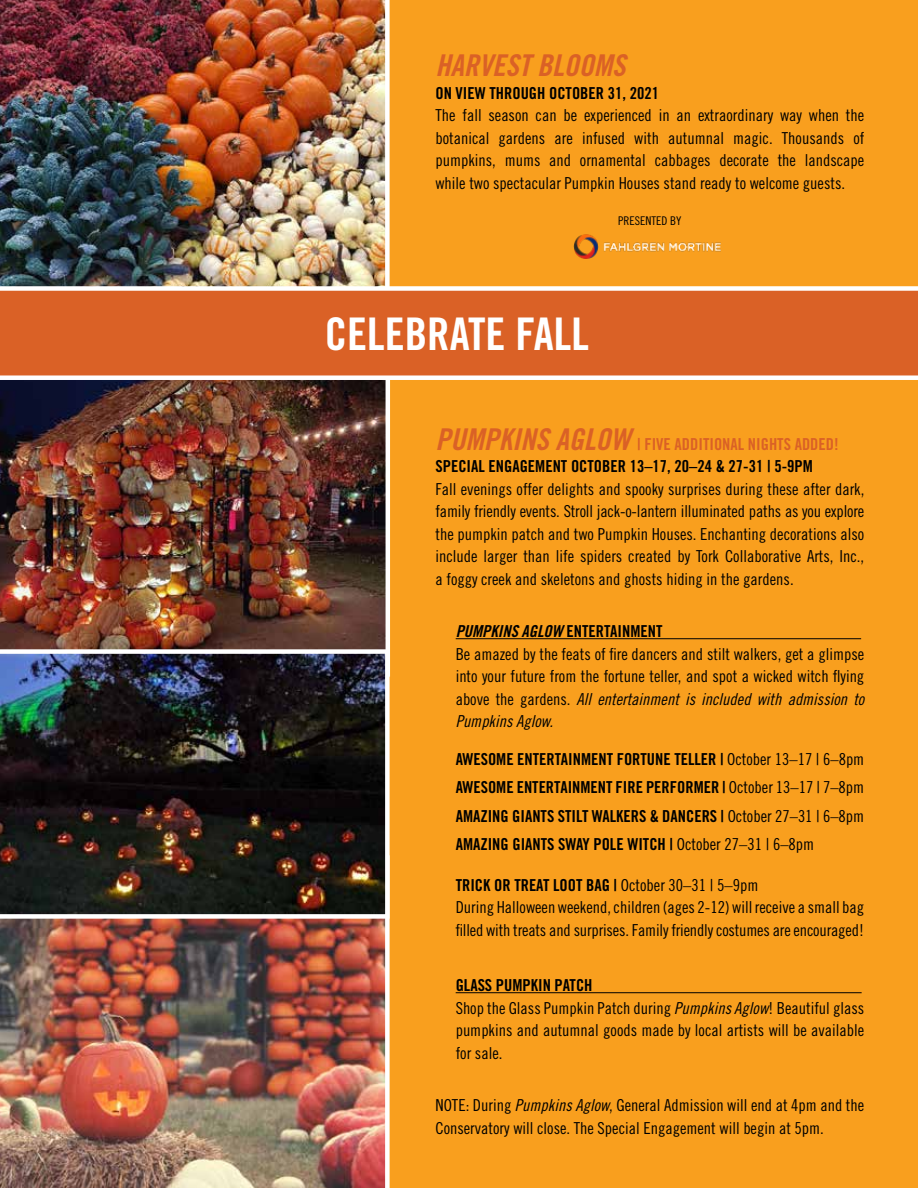
<style>
.page{position:relative;width:918px;height:1188px;background:#f99f1e}
.page>*{position:absolute;margin:0;border:0;box-sizing:border-box;transform-origin:0 0}
.t1{font:45px "Trade Gothic LT Std Bd Cn 20";color:#fff}
.t2{font:30px "Trade Gothic LT Std Bd Cn 20 Obl";color:#da6126}
.t3{font:16.5px/22.5px "Trade Gothic LT Std Cn 18";color:#000;text-align:justify}
.t4{font:16.5px/28.5px "Trade Gothic LT Std Bd Cn 20";color:#000}
.t5{font:16.5px/22.5px "Trade Gothic LT Std Cn 18 Obl";color:#000}
.t6{font:16.5px "Trade Gothic LT Std Bd Cn 20 Obl";color:#000}
.t7{font:12px "Trade Gothic LT Std Cn 18";color:#000}
.s1{font-family:"Trade Gothic LT Std Bd Cn 20 Obl";font-size:30px;color:#da6126}
.s2{color:#da6126}
.s3{font-family:"Trade Gothic LT Std Bd Cn 20"}
.s4{font-family:"Trade Gothic LT Std Cn 18"}
.s5{font-family:"Trade Gothic LT Std Cn 18 Obl"}
</style>
<div class="page">
<img style="left:0;top:380px;width:390px;height:267px">
<img style="left:0;top:921px;width:390px;height:267px">
<img style="left:0;top:0;width:390px;height:286px">
<div style="left:0;top:288px;width:918px;height:90px;background:#da6126"></div>
<div style="left:0;top:375px;width:918px;height:5px;background:#fff"></div>
<hr style="left:456px;top:638px;width:405px;height:1px;background:#000">
<hr style="left:456px;top:992px;width:406px;height:1px;background:#000">
<div style="left:0;top:286px;width:918px;height:5px;background:#fff"></div>
<img style="left:0;top:647px;width:390px;height:274px">
<img style="left:573px;top:234px;width:148px;height:25px">
<h2 class="t2" style="left:435px;top:47px;width:191px">HARVEST BLOOMS</h2>
<p class="t4" style="left:435px;top:78px;width:225px">ON VIEW THROUGH OCTOBER 31, 2021</p>
<p class="t3" style="left:435px;top:104px;width:430px">The fall season can be experienced in an extraordinary way when the botanical gardens are infused with autumnal magic. Thousands of pumpkins, mums and ornamental cabbages decorate the landscape while two spectacular Pumpkin Houses stand ready to welcome guests.</p>
<p class="t7" style="left:618px;top:213px;width:65px">PRESENTED BY</p>
<h1 class="t1" style="left:325px;top:307px;width:266px">CELEBRATE FALL</h1>
<p class="t4" style="left:435px;top:432px;width:405px;line-height:22.5px"><span class="s1">PUMPKINS AGLOW</span> <span class="s2">| FIVE ADDITIONAL NIGHTS ADDED!<br></span>SPECIAL ENGAGEMENT OCTOBER 13–17, 20–24 &amp; 27-31 | 5-9PM</p>
<p class="t3" style="left:435px;top:477px;width:430px">Fall evenings offer delights and spooky surprises during these after dark, family friendly events. Stroll jack-o-lantern illuminated paths as you explore the pumpkin patch and two Pumpkin Houses. Enchanting decorations also include larger than life spiders created by Tork Collaborative Arts, Inc., a foggy creek and skeletons and ghosts hiding in the gardens.</p>
<p class="t6" style="left:456px;top:621px;width:208px">PUMPKINS AGLOW <span class="s3">ENTERTAINMENT</span></p>
<p class="t3" style="left:456px;top:642px;width:410px">Be amazed by the feats of fire dancers and stilt walkers, get a glimpse into your future from the fortune teller, and spot a wicked witch flying</p>
<p class="t5" style="left:456px;top:688px;width:410px"><span class="s4">above the gardens.</span> All entertainment is included with admission to<br>Pumpkins Aglow.</p>
<p class="t4" style="left:456px;top:744px;width:410px;text-align:justify">AWESOME ENTERTAINMENT FORTUNE TELLER | <span class="s4">October 13–17 | 6–8pm </span>AWESOME ENTERTAINMENT FIRE PERFORMER | <span class="s4">October 13–17 | 7–8pm </span>AMAZING GIANTS STILT WALKERS &amp; DANCERS | <span class="s4">October 27–31 | 6–8pm </span>AMAZING GIANTS SWAY POLE WITCH | <span class="s4">October 27–31 | 6–8pm</span></p>
<p class="t4" style="left:456px;top:870px;width:304px">TRICK OR TREAT LOOT BAG | <span class="s4">October 30–31 | 5–9pm</span></p>
<p class="t3" style="left:456px;top:896px;width:410px">During Halloween weekend, children (ages 2-12) will receive a small bag filled with treats and surprises. Family friendly costumes are encouraged!</p>
<p class="t4" style="left:456px;top:971px;width:138px">GLASS PUMPKIN PATCH</p>
<p class="t3" style="left:456px;top:996px;width:410px">Shop the Glass Pumpkin Patch during <span class="s5">Pumpkins Aglow</span>! Beautiful glass pumpkins and autumnal goods made by local artists will be available for sale.</p>
<p class="t3" style="left:435px;top:1094px;width:430px">NOTE: During <span class="s5">Pumpkins Aglow</span>, General Admission will end at 4pm and the<br>Conservatory will close. The Special Engagement will begin at 5pm.</p>
</div>
